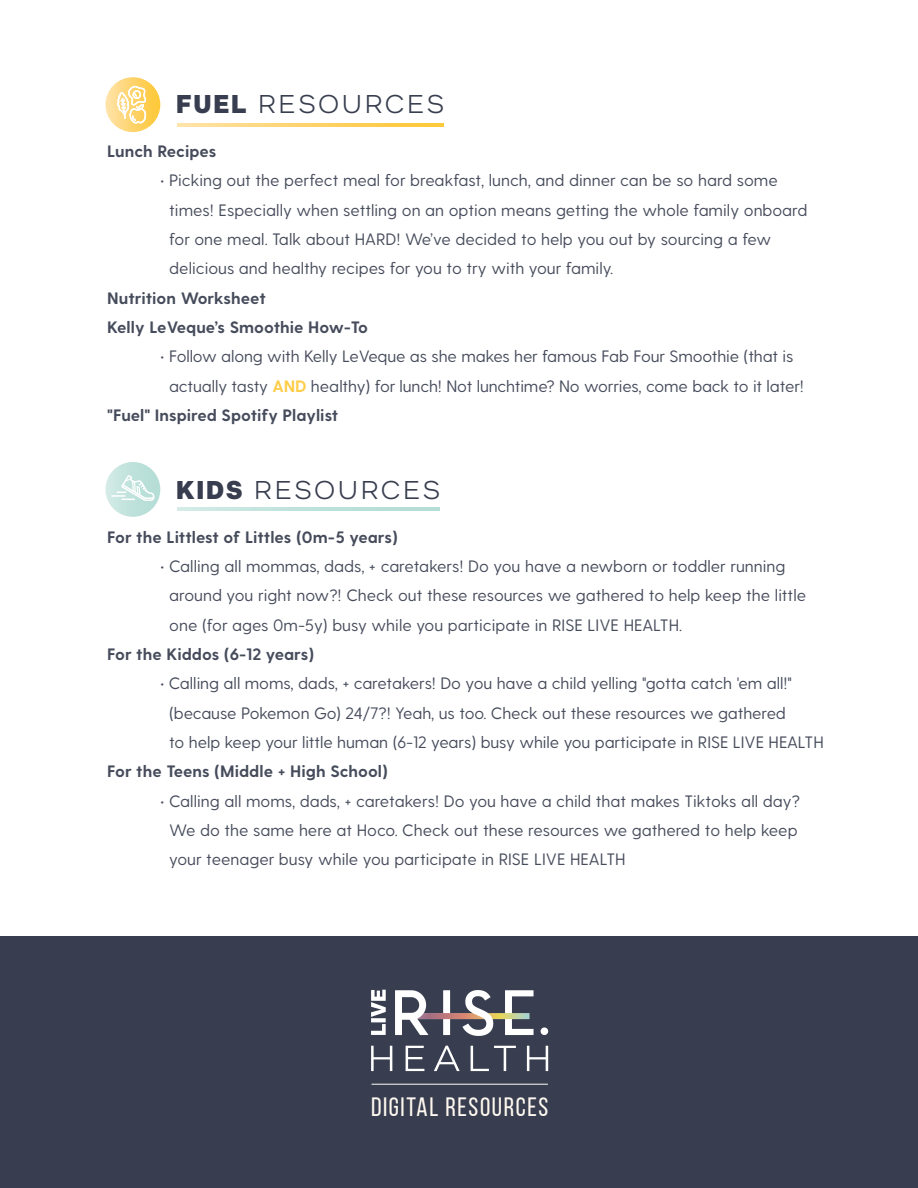
<style>
.page{position:relative;width:918px;height:1188px;background:#fff}
.page>*{position:absolute;margin:0;border:0;box-sizing:border-box;transform-origin:0 0}
.t1{font:26.4px "Bebas Neue";letter-spacing:.06em;color:#fef8f0}
.t2{font:300 24px "Asket Extended";letter-spacing:.06em;color:#383e4f}
.t3{font:16.5px/29.4px "Greycliff CF";letter-spacing:-.005em;color:#383e4f}
.t4{font:700 16.5px/29.4px "Greycliff CF";color:#383e4f}
.s1{font-family:"Asket";font-weight:800}
.s2{font-weight:700;color:#fec93a}
</style>
<div class="page">
<div style="left:1px;top:937px;width:917px;height:251px;background:#383e4f"></div>
<svg style="left:178px;top:123px;width:265px;height:3px"></svg>
<svg style="left:178px;top:508px;width:262px;height:3px"></svg>
<hr style="left:372px;top:1084px;width:176px;height:1px;background:#fefdf5">
<img style="left:371px;top:989px;width:178px;height:83px">
<svg style="left:105px;top:77px;width:55px;height:55px"></svg>
<svg style="left:117px;top:85px;width:29px;height:39px"></svg>
<svg style="left:105px;top:462px;width:55px;height:55px"></svg>
<svg style="left:111px;top:475px;width:44px;height:26px"></svg>
<h2 class="t2" style="left:176px;top:87px;width:271px"><span class="s1">FUEL</span> RESOURCES</h2>
<p class="t4" style="left:107px;top:137px;width:110px">Lunch Recipes</p>
<p class="t3" style="left:169px;top:166px;width:640px;text-indent:-9px">• Picking out the perfect meal for breakfast, lunch, and dinner can be so hard some times! Especially when settling on an option means getting the whole family onboard for one meal. Talk about HARD! We’ve decided to help you out by sourcing a few delicious and healthy recipes for you to try with your family.</p>
<p class="t4" style="left:107px;top:284px;width:262px">Nutrition Worksheet<br>Kelly LeVeque’s Smoothie How-To</p>
<p class="t3" style="left:160px;top:342px;width:635px">• Follow along with Kelly LeVeque as she makes her famous Fab Four Smoothie (that is</p>
<p class="t3" style="left:169px;top:372px;width:636px">actually tasty <span class="s2">AND</span> healthy) for lunch! Not lunchtime? No worries, come back to it later!</p>
<p class="t4" style="left:107px;top:401px;width:233px">"Fuel" Inspired Spotify Playlist</p>
<h2 class="t2" style="left:176px;top:473px;width:267px"><span class="s1">KIDS</span> RESOURCES</h2>
<p class="t4" style="left:107px;top:523px;width:292px">For the Littlest of Littles (0m-5 years)</p>
<p class="t3" style="left:169px;top:552px;width:638px;text-indent:-9px">• Calling all mommas, dads, + caretakers! Do you have a newborn or toddler running around you right now?! Check out these resources we gathered to help keep the little one (for ages 0m-5y) busy while you participate in RISE LIVE HEALTH.</p>
<p class="t4" style="left:107px;top:640px;width:209px">For the Kiddos (6-12 years)</p>
<p class="t3" style="left:169px;top:669px;width:656px;text-indent:-9px">• Calling all moms, dads, + caretakers! Do you have a child yelling "gotta catch 'em all!" (because Pokemon Go) 24/7?! Yeah, us too. Check out these resources we gathered<br>to help keep your little human (6-12 years) busy while you participate in RISE LIVE HEALTH</p>
<p class="t4" style="left:107px;top:758px;width:282px">For the Teens (Middle + High School)</p>
<p class="t3" style="left:169px;top:787px;width:632px;text-indent:-9px">• Calling all moms, dads, + caretakers! Do you have a child that makes Tiktoks all day?<br>We do the same here at Hoco. Check out these resources we gathered to help keep your teenager busy while you participate in RISE LIVE HEALTH</p>
<h1 class="t1" style="left:371px;top:1092px;width:179px">DIGITAL RESOURCES</h1>
</div>
